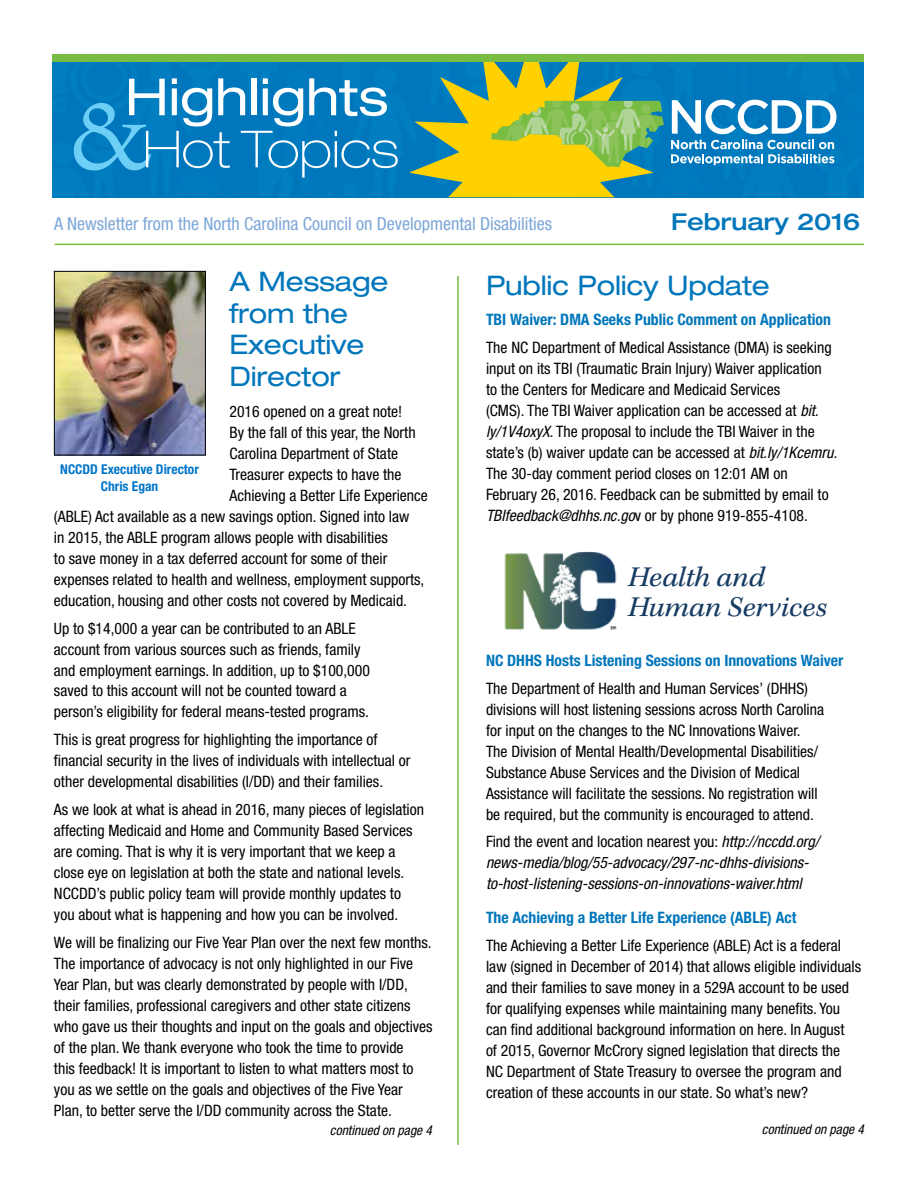
<style>
.page{position:relative;width:918px;height:1188px;background:#fff}
.page>*{position:absolute;margin:0;border:0;box-sizing:border-box;transform-origin:0 0}
.t1{font:expanded 51.15px "Helvetica Neue";color:#fff}
.t2{font:100 expanded 51.15px "Helvetica Neue";color:#fff}
.t3{font:italic expanded 28.5px/29.8px "Kepler Std";color:#163b63;scale:.91 1}
.t4{font:expanded 27px/31.5px "Helvetica Neue";letter-spacing:-.01em;color:#0076bb}
.t5{font:500 expanded 23.25px "Helvetica Neue";color:#0076bb}
.t6{font:condensed 18px "Helvetica Neue";color:#7da7d8}
.t7{font:condensed 15.75px/21px "Helvetica Neue";color:#000}
.t8{font:italic condensed 15.75px/21px "Helvetica Neue";color:#000}
.t9{font:700 condensed 15.75px "Helvetica Neue";color:#0076bb}
.t10{font:italic condensed 13.5px "Helvetica Neue";color:#000}
.t11{font:700 condensed 13.5px/16.5px "Helvetica Neue";color:#0075c9;text-align:center}
.s1{font-style:italic}
.s2{font-style:normal}
</style>
<div class="page">
<hr style="left:457px;top:276px;width:2px;height:869px;background:#75bd43">
<img style="left:56px;top:273px;width:148px;height:180px">
<div style="left:54px;top:271px;width:152px;height:184px;border:1px solid #000"></div>
<hr style="left:55px;top:244px;width:809px;height:1px;background:#75bd43">
<div style="left:53px;top:61px;width:811px;height:136px;background:#0077bd"></div>
<svg style="left:74px;top:103px;width:77px;height:68px;background:#2192ce"></svg>
<svg style="left:671px;top:140px;width:163px;height:25px"></svg>
<svg style="left:672px;top:100px;width:165px;height:34px"></svg>
<svg style="left:409px;top:61px;width:255px;height:136px;background:#8eaf54"></svg>
<div style="left:53px;top:54px;width:811px;height:7px;background:#79bc43"></div>
<img style="left:504px;top:551px;width:113px;height:79px">
<h1 class="t1" style="left:125px;top:66px;width:265px">Highlights</h1>
<h1 class="t2" style="left:143px;top:119px;width:257px">Hot Topics</h1>
<p class="t6" style="left:54px;top:213px;width:500px">A Newsletter from the North Carolina Council on Developmental Disabilities</p>
<h3 class="t5" style="left:671px;top:207px;width:191px">February 2016</h3>
<h3 class="t4" style="left:230px;top:265px;width:160px">A Message from the<br>Executive<br>Director</h3>
<p class="t7" style="left:230px;top:401px;width:174px">2016 opened on a great note!</p>
<p class="t7" style="left:230px;top:422px;width:188px">By the fall of this year, the North</p>
<p class="t7" style="left:230px;top:443px;width:170px">Carolina Department of State</p>
<p class="t7" style="left:230px;top:464px;width:174px">Treasurer expects to have the</p>
<p class="t7" style="left:230px;top:485px;width:200px">Achieving a Better Life Experience</p>
<p class="t7" style="left:54px;top:506px;width:357px">(ABLE) Act available as a new savings option. Signed into law</p>
<p class="t7" style="left:54px;top:527px;width:335px">in 2015, the ABLE program allows people with disabilities</p>
<p class="t7" style="left:54px;top:548px;width:335px">to save money in a tax deferred account for some of their</p>
<p class="t7" style="left:54px;top:569px;width:372px">expenses related to health and wellness, employment supports,</p>
<p class="t7" style="left:54px;top:590px;width:355px">education, housing and other costs not covered by Medicaid.</p>
<p class="t7" style="left:54px;top:617px;width:317px">Up to $14,000 a year can be contributed to an ABLE account from various sources such as friends, family and employment earnings. In addition, up to $100,000 saved to this account will not be counted toward a person’s eligibility for federal means-tested programs.</p>
<p class="t7" style="left:54px;top:729px;width:358px">This is great progress for highlighting the importance of financial security in the lives of individuals with intellectual or other developmental disabilities (I/DD) and their families.</p>
<p class="t7" style="left:54px;top:799px;width:372px">As we look at what is ahead in 2016, many pieces of legislation affecting Medicaid and Home and Community Based Services are coming. That is why it is very important that we keep a close eye on legislation at both the state and national levels.<br>NCCDD’s public policy team will provide monthly updates to you about what is happening and how you can be involved.</p>
<p class="t7" style="left:54px;top:932px;width:380px">We will be finalizing our Five Year Plan over the next few months.<br>The importance of advocacy is not only highlighted in our Five Year Plan, but was clearly demonstrated by people with I/DD, their families, professional caregivers and other state citizens who gave us their thoughts and input on the goals and objectives of the plan. We thank everyone who took the time to provide<br>this feedback! It is important to listen to what matters most to you as we settle on the goals and objectives of the Five Year Plan, to better serve the I/DD community across the State.</p>
<p class="t11" style="left:60px;top:461px;width:140px">NCCDD Executive Director<br>Chris Egan</p>
<h3 class="t4" style="left:486px;top:270px;width:285px">Public Policy Update</h3>
<p class="t9" style="left:486px;top:310px;width:347px">TBI Waiver: DMA Seeks Public Comment on Application</p>
<p class="t7" style="left:486px;top:337px;width:353px">The NC Department of Medical Assistance (DMA) is seeking input on its TBI (Traumatic Brain Injury) Waiver application<br>to the Centers for Medicare and Medicaid Services<br>(CMS). The TBI Waiver application can be accessed at <span class="s1">bit. ly/1V4oxyX</span>. The proposal to include the TBI Waiver in the state’s (b) waiver update can be accessed at <span class="s1">bit.ly/1Kcemru.<br></span>The 30-day comment period closes on 12:01 AM on February 26, 2016. Feedback can be submitted by email to <span class="s1">TBIfeedback@dhhs.nc.go</span>v or by phone 919-855-4108.</p>
<h2 class="t3" style="left:628px;top:564px;width:220px">Health and<br>Human Services</h2>
<p class="t9" style="left:486px;top:651px;width:359px">NC DHHS Hosts Listening Sessions on Innovations Waiver</p>
<p class="t7" style="left:486px;top:677px;width:340px">The Department of Health and Human Services’ (DHHS) divisions will host listening sessions across North Carolina for input on the changes to the NC Innovations Waiver.<br>The Division of Mental Health/Developmental Disabilities/ Substance Abuse Services and the Division of Medical Assistance will facilitate the sessions. No registration will be required, but the community is encouraged to attend.</p>
<p class="t8" style="left:486px;top:831px;width:335px"><span class="s2">Find the event and location nearest you:</span> http://nccdd.org/ news-media/blog/55-advocacy/297-nc-dhhs-divisions&shy;to-host-listening-sessions-on-innovations-waiver.html</p>
<p class="t9" style="left:486px;top:908px;width:312px">The Achieving a Better Life Experience (ABLE) Act</p>
<p class="t7" style="left:486px;top:935px;width:377px">The Achieving a Better Life Experience (ABLE) Act is a federal law (signed in December of 2014) that allows eligible individuals and their families to save money in a 529A account to be used for qualifying expenses while maintaining many benefits. You can find additional background information on here. In August<br>of 2015, Governor McCrory signed legislation that directs the<br>NC Department of State Treasury to oversee the program and creation of these accounts in our state. So what’s new?</p>
<p class="t10" style="left:330px;top:1122px;width:104px">continued on page 4</p>
<p class="t10" style="left:762px;top:1121px;width:104px">continued on page 4</p>
</div>
